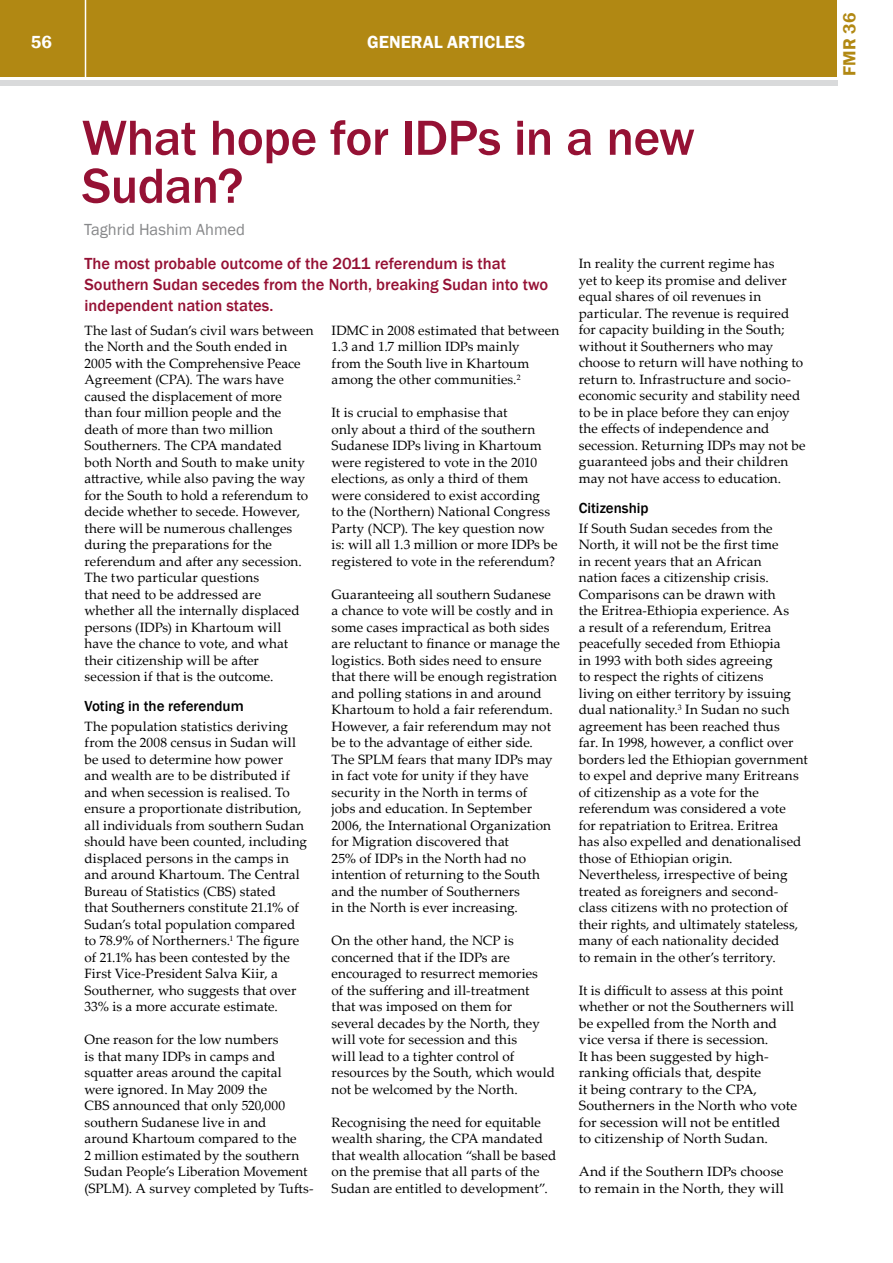
<style>
.page{position:relative;width:893px;height:1263px;background:#fff}
.page>*{position:absolute;margin:0;border:0;box-sizing:border-box;transform-origin:0 0}
.t1{font:500 51px/48px "Franklin Gothic";letter-spacing:-.01em;color:#951134}
.t2{font:600 18px "Franklin Gothic";color:#fff}
.t3{font:600 18px "Franklin Gothic";color:#b18813}
.t4{font:500 16.5px/21px "Franklin Gothic";color:#951134}
.t5{font:16.5px "Franklin Gothic";color:#87888a}
.t6{font:500 15px "Franklin Gothic";color:#000}
.t7{font:13.5px/16.5px "Palatino Linotype";letter-spacing:.005em;color:#000}
.t8{font:13.5px/16.5px "Palatino Linotype";letter-spacing:.005em;color:#000;scale:1.04 1}
</style>
<div class="page">
<div style="left:0;top:0;width:836px;height:77px;background:#b18813"></div>
<div style="left:0;top:80px;width:837px;height:5px;background:#d9dadb"></div>
<hr style="left:85px;top:0;width:1px;height:78px;background:#fff">
<h2 class="t2" style="left:31px;top:31px;width:23px">56</h2>
<h2 class="t2" style="left:367px;top:31px;width:159px">GENERAL ARTICLES</h2>
<h1 class="t1" style="left:82px;top:114px;width:614px">What hope for IDPs in a new<br>Sudan?</h1>
<p class="t5" style="left:84px;top:220px;width:162px">Taghrid Hashim Ahmed</p>
<p class="t4" style="left:85px;top:253px;width:465px">The most probable outcome of the 2011 referendum is that<br>Southern Sudan secedes from the North, breaking Sudan into two independent nation states.</p>
<p class="t7" style="left:85px;top:321px;width:231px">The last of Sudan’s civil wars between the North and the South ended in<br>2005 with the Comprehensive Peace<br>Agreement (CPA). The wars have caused the displacement of more<br>than four million people and the death of more than two million<br>Southerners. The CPA mandated<br>both North and South to make unity attractive, while also paving the way for the South to hold a referendum to decide whether to secede. However, there will be numerous challenges during the preparations for the referendum and after any secession.<br>The two particular questions<br>that need to be addressed are whether all the internally displaced persons (IDPs) in Khartoum will<br>have the chance to vote, and what their citizenship will be after secession if that is the outcome.</p>
<p class="t6" style="left:85px;top:697px;width:161px">Voting in the referendum</p>
<p class="t7" style="left:85px;top:717px;width:224px">The population statistics deriving from the 2008 census in Sudan will be used to determine how power and wealth are to be distributed if and when secession is realised. To ensure a proportionate distribution, all individuals from southern Sudan should have been counted, including displaced persons in the camps in and around Khartoum. The Central Bureau of Statistics (CBS) stated<br>that Southerners constitute 21.1% of Sudan’s total population compared to 78.9% of Northerners.<sup>1</sup> The figure of 21.1% has been contested by the First Vice-President Salva Kiir, a Southerner, who suggests that over 33% is a more accurate estimate.</p>
<p class="t7" style="left:85px;top:1031px;width:230px">One reason for the low numbers<br>is that many IDPs in camps and squatter areas around the capital were ignored. In May 2009 the<br>CBS announced that only 520,000 southern Sudanese live in and around Khartoum compared to the<br>2 million estimated by the southern<br>Sudan People’s Liberation Movement (SPLM). A survey completed by Tufts-</p>
<p class="t7" style="left:332px;top:321px;width:229px">IDMC in 2008 estimated that between<br>1.3 and 1.7 million IDPs mainly<br>from the South live in Khartoum among the other communities.<sup>2</sup></p>
<p class="t7" style="left:332px;top:404px;width:227px">It is crucial to emphasise that<br>only about a third of the southern Sudanese IDPs living in Khartoum were registered to vote in the 2010 elections, as only a third of them were considered to exist according<br>to the (Northern) National Congress Party (NCP). The key question now is: will all 1.3 million or more IDPs be registered to vote in the referendum?</p>
<p class="t7" style="left:332px;top:585px;width:230px">Guaranteeing all southern Sudanese a chance to vote will be costly and in some cases impractical as both sides are reluctant to finance or manage the logistics. Both sides need to ensure that there will be enough registration and polling stations in and around Khartoum to hold a fair referendum.<br>However, a fair referendum may not be to the advantage of either side.<br>The SPLM fears that many IDPs may in fact vote for unity if they have security in the North in terms of<br>jobs and education. In September 2006, the International Organization for Migration discovered that<br>25% of IDPs in the North had no intention of returning to the South and the number of Southerners<br>in the North is ever increasing.</p>
<p class="t7" style="left:332px;top:932px;width:225px">On the other hand, the NCP is concerned that if the IDPs are encouraged to resurrect memories<br>of the suffering and ill-treatment that was imposed on them for several decades by the North, they will vote for secession and this<br>will lead to a tighter control of resources by the South, which would not be welcomed by the North.</p>
<p class="t7" style="left:332px;top:1113px;width:226px">Recognising the need for equitable wealth sharing, the CPA mandated that wealth allocation “shall be based on the premise that all parts of the Sudan are entitled to development”.</p>
<p class="t7" style="left:579px;top:255px;width:228px">In reality the current regime has<br>yet to keep its promise and deliver equal shares of oil revenues in particular. The revenue is required for capacity building in the South; without it Southerners who may choose to return will have nothing to return to. Infrastructure and socio&shy;economic security and stability need to be in place before they can enjoy the effects of independence and secession. Returning IDPs may not be guaranteed jobs and their children may not have access to education.</p>
<p class="t6" style="left:579px;top:499px;width:71px">Citizenship</p>
<p class="t7" style="left:579px;top:519px;width:231px">If South Sudan secedes from the North, it will not be the first time<br>in recent years that an African<br>nation faces a citizenship crisis.<br>Comparisons can be drawn with<br>the Eritrea-Ethiopia experience. As<br>a result of a referendum, Eritrea peacefully seceded from Ethiopia<br>in 1993 with both sides agreeing<br>to respect the rights of citizens<br>living on either territory by issuing dual nationality.<sup>3</sup> In Sudan no such agreement has been reached thus<br>far. In 1998, however, a conflict over borders led the Ethiopian government to expel and deprive many Eritreans of citizenship as a vote for the referendum was considered a vote<br>for repatriation to Eritrea. Eritrea<br>has also expelled and denationalised those of Ethiopian origin.<br>Nevertheless, irrespective of being treated as foreigners and second&shy;class citizens with no protection of their rights, and ultimately stateless, many of each nationality decided<br>to remain in the other’s territory.</p>
<p class="t7" style="left:579px;top:981px;width:220px">It is difficult to assess at this point whether or not the Southerners will be expelled from the North and vice versa if there is secession.<br>It has been suggested by high&shy;ranking officials that, despite<br>it being contrary to the CPA,<br>Southerners in the North who vote for secession will not be entitled<br>to citizenship of North Sudan.</p>
<p class="t8" style="left:579px;top:1163px;width:199px">And if the Southern IDPs choose to remain in the North, they will</p>
<h2 class="t3" style="left:838px;top:76px;width:64px;rotate:-90deg">FMR 36</h2>
</div>
